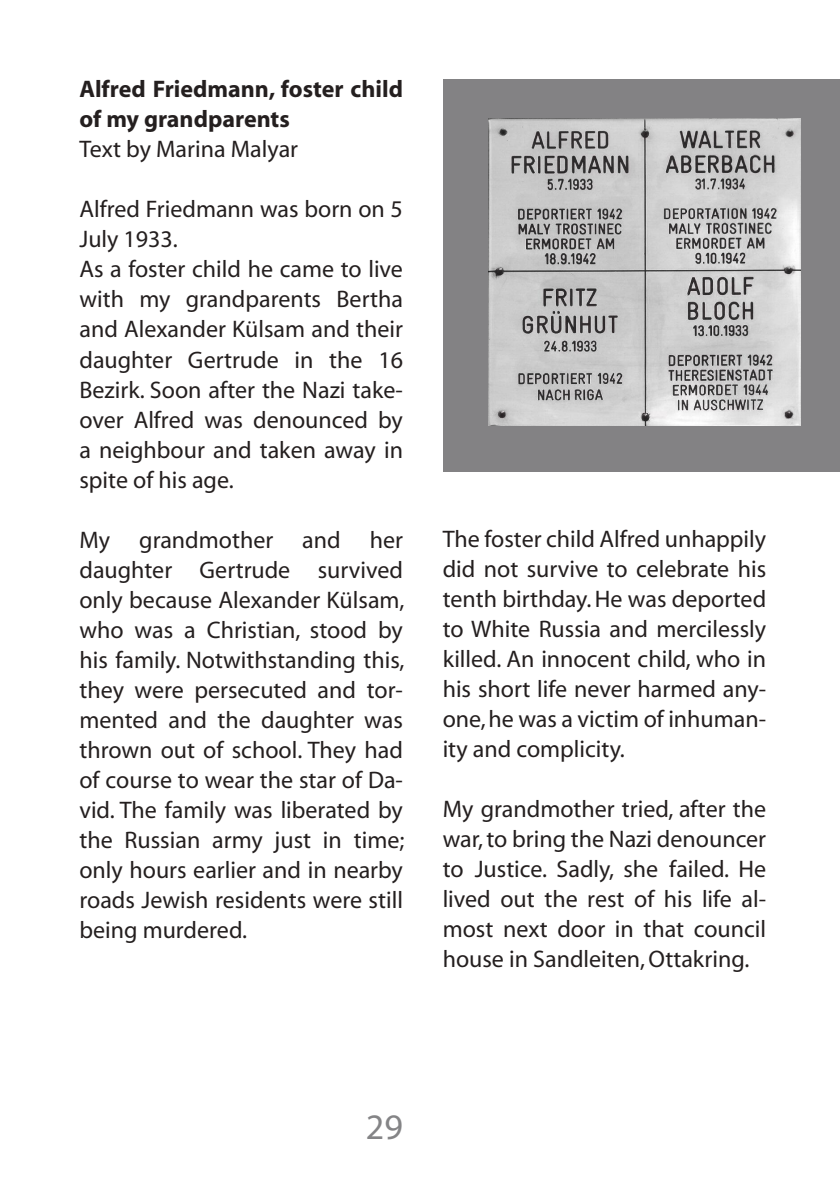
<style>
.page{position:relative;width:840px;height:1191px;background:#fff}
.page>*{position:absolute;margin:0;border:0;box-sizing:border-box;transform-origin:0 0}
.t1{font:36px "Myriad";color:#848486}
.t2{font:24px/30px "Myriad";color:#241f1f;text-align:justify}
.t3{font:700 24px/30px "Myriad";color:#241f1f}
</style>
<div class="page">
<div style="left:443px;top:79px;width:396px;height:393px;background:#838284"></div>
<img style="left:488px;top:118px;width:311px;height:307px">
<p class="t3" style="left:79px;top:75px;width:325px">Alfred Friedmann, foster child of my grandparents</p>
<p class="t2" style="left:79px;top:135px;width:220px">Text by Marina Malyar</p>
<p class="t2" style="left:79px;top:195px;width:325px;text-align:left">Alfred Friedmann was born on 5<br>July 1933.<br>As a foster child he came to live with my grandparents Bertha and Alexander Külsam and their daughter Gertrude in the 16<br>Bezirk. Soon after the Nazi take&shy;over Alfred was denounced by a neighbour and taken away in spite of his age.</p>
<p class="t2" style="left:79px;top:525px;width:326px">My grandmother and her daughter Gertrude survived only because Alexander Külsam, who was a Christian, stood by his family. Notwithstanding this, they were persecuted and tor&shy;mented and the daughter was thrown out of school. They had of course to wear the star of Da&shy;vid. The family was liberated by the Russian army just in time; only hours earlier and in nearby roads Jewish residents were still being murdered.</p>
<p class="t2" style="left:442px;top:525px;width:325px">The foster child Alfred unhappily did not survive to celebrate his tenth birthday. He was deported to White Russia and mercilessly killed. An innocent child, who in his short life never harmed any&shy;one, he was a victim of inhuman&shy;ity and complicity.</p>
<p class="t2" style="left:442px;top:795px;width:325px">My grandmother tried, after the war, to bring the Nazi denouncer to Justice. Sadly, she failed. He lived out the rest of his life al&shy;most next door in that council house in Sandleiten, Ottakring.</p>
<h1 class="t1" style="left:366px;top:1108px;width:38px">29</h1>
</div>
